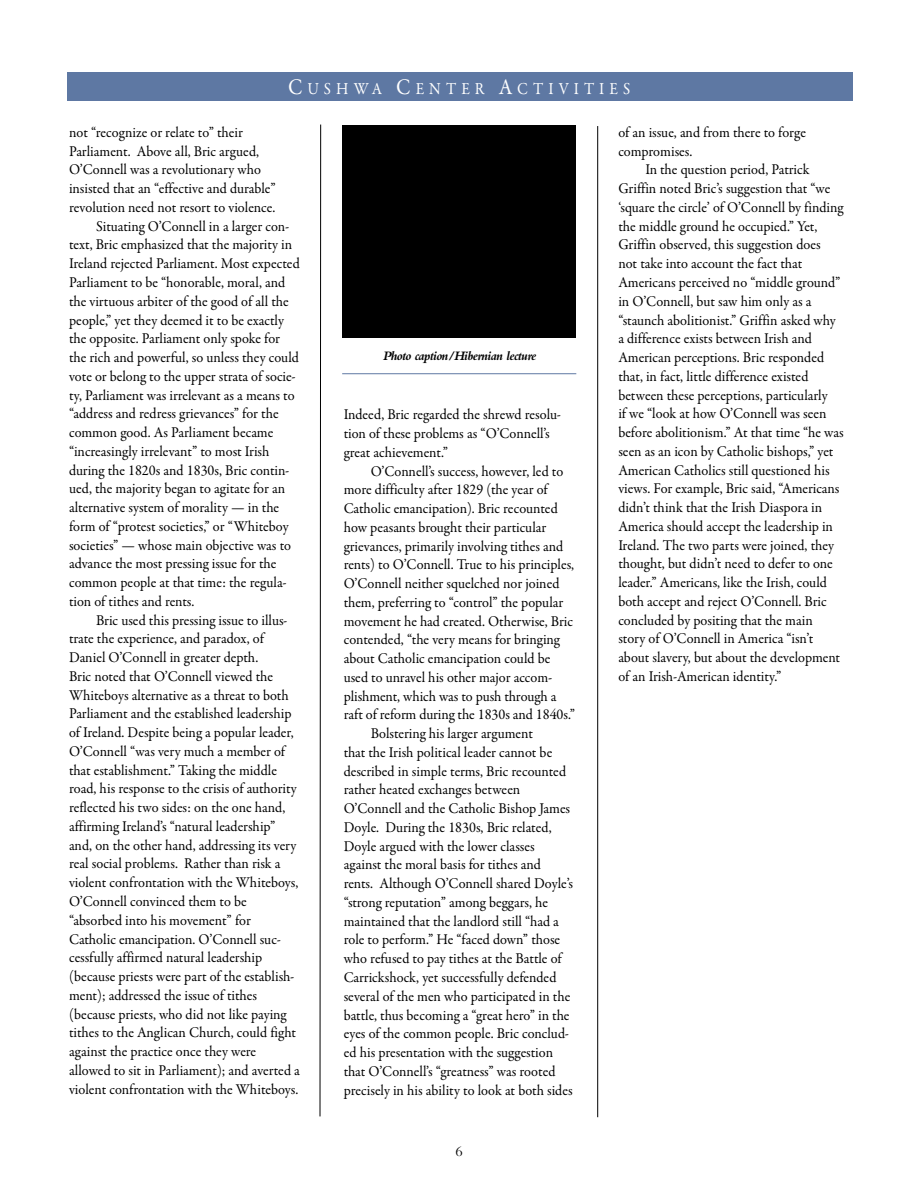
<style>
.page{position:relative;width:917px;height:1187px;background:#fff}
.page>*{position:absolute;margin:0;border:0;box-sizing:border-box;transform-origin:0 0}
.t1{font:16.8px "Garamond Premr Pro";letter-spacing:.335em;color:#fff;scale:.9 1}
.t2{font:15px/18.8px "Garamond Premr Pro";color:#000;scale:.95 1}
.t3{font:15px "Bembo";color:#000}
.t4{font:italic 700 13.5px "Bembo";letter-spacing:-.05em;color:#000}
.s1{font-size:22.5px}
</style>
<div class="page">
<div style="left:68px;top:72px;width:784px;height:29px;background:#5e78a3"></div>
<svg style="left:342px;top:373px;width:235px;height:1px"></svg>
<div style="left:342px;top:124px;width:233px;height:213px;background:#000"></div>
<svg style="left:319px;top:124px;width:2px;height:993px"></svg>
<svg style="left:597px;top:126px;width:1px;height:992px"></svg>
<p class="t1" style="left:288px;top:82px;width:382px"><span class="s1">C</span>USHWA <span class="s1">C</span>ENTER <span class="s1">A</span>CTIVITIES</p>
<p class="t2" style="left:69px;top:124px;width:184px">not “recognize or relate to” their</p>
<p class="t2" style="left:69px;top:143px;width:202px">Parliament. Above all, Bric argued,</p>
<p class="t2" style="left:69px;top:162px;width:203px">O’Connell was a revolutionary who</p>
<p class="t2" style="left:69px;top:180px;width:219px">insisted that an “effective and durable”</p>
<p class="t2" style="left:69px;top:199px;width:219px">revolution need not resort to violence.</p>
<p class="t2" style="left:96px;top:218px;width:205px">Situating O’Connell in a larger con-</p>
<p class="t2" style="left:69px;top:237px;width:236px">text, Bric emphasized that the majority in</p>
<p class="t2" style="left:69px;top:255px;width:244px">Ireland rejected Parliament. Most expected</p>
<p class="t2" style="left:69px;top:274px;width:229px">Parliament to be “honorable, moral, and</p>
<p class="t2" style="left:69px;top:293px;width:233px">the virtuous arbiter of the good of all the</p>
<p class="t2" style="left:69px;top:312px;width:228px">people,” yet they deemed it to be exactly</p>
<p class="t2" style="left:69px;top:330px;width:223px">the opposite. Parliament only spoke for</p>
<p class="t2" style="left:69px;top:349px;width:243px">the rich and powerful, so unless they could</p>
<p class="t2" style="left:69px;top:368px;width:240px">vote or belong to the upper strata of socie-</p>
<p class="t2" style="left:69px;top:387px;width:239px">ty, Parliament was irrelevant as a means to</p>
<p class="t2" style="left:69px;top:405px;width:222px">“address and redress grievances” for the</p>
<p class="t2" style="left:69px;top:424px;width:217px">common good. As Parliament became</p>
<p class="t2" style="left:69px;top:443px;width:212px">“increasingly irrelevant” to most Irish</p>
<p class="t2" style="left:69px;top:462px;width:233px">during the 1820s and 1830s, Bric contin-</p>
<p class="t2" style="left:69px;top:480px;width:229px">ued, the majority began to agitate for an</p>
<p class="t2" style="left:69px;top:499px;width:223px">alternative system of morality — in the</p>
<p class="t2" style="left:69px;top:518px;width:233px">form of “protest societies,” or “Whiteboy</p>
<p class="t2" style="left:69px;top:537px;width:235px">societies” — whose main objective was to</p>
<p class="t2" style="left:69px;top:555px;width:220px">advance the most pressing issue for the</p>
<p class="t2" style="left:69px;top:574px;width:230px">common people at that time: the regula-</p>
<p class="t2" style="left:69px;top:593px;width:134px">tion of tithes and rents.</p>
<p class="t2" style="left:96px;top:612px;width:203px">Bric used this pressing issue to illus-</p>
<p class="t2" style="left:69px;top:630px;width:207px">trate the experience, and paradox, of</p>
<p class="t2" style="left:69px;top:649px;width:201px">Daniel O’Connell in greater depth.</p>
<p class="t2" style="left:69px;top:668px;width:216px">Bric noted that O’Connell viewed the</p>
<p class="t2" style="left:69px;top:687px;width:233px">Whiteboys alternative as a threat to both</p>
<p class="t2" style="left:69px;top:705px;width:236px">Parliament and the established leadership</p>
<p class="t2" style="left:69px;top:724px;width:238px">of Ireland. Despite being a popular leader,</p>
<p class="t2" style="left:69px;top:743px;width:229px">O’Connell “was very much a member of</p>
<p class="t2" style="left:69px;top:762px;width:220px">that establishment.” Taking the middle</p>
<p class="t2" style="left:69px;top:780px;width:241px">road, his response to the crisis of authority</p>
<p class="t2" style="left:69px;top:799px;width:229px">reflected his two sides: on the one hand,</p>
<p class="t2" style="left:69px;top:818px;width:219px">affirming Ireland’s “natural leadership”</p>
<p class="t2" style="left:69px;top:837px;width:241px">and, on the other hand, addressing its very</p>
<p class="t2" style="left:69px;top:855px;width:224px">real social problems. Rather than risk a</p>
<p class="t2" style="left:69px;top:874px;width:243px">violent confrontation with the Whiteboys,</p>
<p class="t2" style="left:69px;top:893px;width:188px">O’Connell convinced them to be</p>
<p class="t2" style="left:69px;top:912px;width:193px">“absorbed into his movement” for</p>
<p class="t2" style="left:69px;top:930px;width:224px">Catholic emancipation. O’Connell suc-</p>
<p class="t2" style="left:69px;top:949px;width:205px">cessfully affirmed natural leadership</p>
<p class="t2" style="left:69px;top:968px;width:239px">(because priests were part of the establish-</p>
<p class="t2" style="left:69px;top:987px;width:199px">ment); addressed the issue of tithes</p>
<p class="t2" style="left:69px;top:1005px;width:230px">(because priests, who did not like paying</p>
<p class="t2" style="left:69px;top:1024px;width:240px">tithes to the Anglican Church, could fight</p>
<p class="t2" style="left:69px;top:1043px;width:198px">against the practice once they were</p>
<p class="t2" style="left:69px;top:1062px;width:244px">allowed to sit in Parliament); and averted a</p>
<p class="t2" style="left:69px;top:1080px;width:243px">violent confrontation with the Whiteboys.</p>
<p class="t4" style="left:383px;top:351px;width:154px">Photo caption/Hibernian lecture</p>
<p class="t2" style="left:344px;top:406px;width:230px">Indeed, Bric regarded the shrewd resolu&shy;tion of these problems as “O’Connell’s great achievement.”</p>
<p class="t2" style="left:371px;top:463px;width:204px">O’Connell’s success, however, led to</p>
<p class="t2" style="left:344px;top:481px;width:216px">more difficulty after 1829 (the year of</p>
<p class="t2" style="left:344px;top:500px;width:227px">Catholic emancipation). Bric recounted</p>
<p class="t2" style="left:344px;top:519px;width:215px">how peasants brought their particular</p>
<p class="t2" style="left:344px;top:538px;width:233px">grievances, primarily involving tithes and</p>
<p class="t2" style="left:344px;top:556px;width:244px">rents) to O’Connell. True to his principles,</p>
<p class="t2" style="left:344px;top:575px;width:229px">O’Connell neither squelched nor joined</p>
<p class="t2" style="left:344px;top:594px;width:233px">them, preferring to “control” the popular</p>
<p class="t2" style="left:344px;top:613px;width:243px">movement he had created. Otherwise, Bric</p>
<p class="t2" style="left:344px;top:631px;width:229px">contended, “the very means for bringing</p>
<p class="t2" style="left:344px;top:650px;width:219px">about Catholic emancipation could be</p>
<p class="t2" style="left:344px;top:669px;width:221px">used to unravel his other major accom-</p>
<p class="t2" style="left:344px;top:688px;width:226px">plishment, which was to push through a</p>
<p class="t2" style="left:344px;top:706px;width:245px">raft of reform during the 1830s and 1840s.”</p>
<p class="t2" style="left:371px;top:725px;width:172px">Bolstering his larger argument</p>
<p class="t2" style="left:344px;top:744px;width:221px">that the Irish political leader cannot be</p>
<p class="t2" style="left:344px;top:763px;width:236px">described in simple terms, Bric recounted</p>
<p class="t2" style="left:344px;top:781px;width:187px">rather heated exchanges between</p>
<p class="t2" style="left:344px;top:800px;width:240px">O’Connell and the Catholic Bishop James</p>
<p class="t2" style="left:344px;top:819px;width:220px">Doyle. During the 1830s, Bric related,</p>
<p class="t2" style="left:344px;top:838px;width:202px">Doyle argued with the lower classes</p>
<p class="t2" style="left:344px;top:856px;width:209px">against the moral basis for tithes and</p>
<p class="t2" style="left:344px;top:875px;width:243px">rents. Although O’Connell shared Doyle’s</p>
<p class="t2" style="left:344px;top:894px;width:217px">“strong reputation” among beggars, he</p>
<p class="t2" style="left:344px;top:913px;width:228px">maintained that the landlord still “had a</p>
<p class="t2" style="left:344px;top:931px;width:229px">role to perform.” He “faced down” those</p>
<p class="t2" style="left:344px;top:950px;width:231px">who refused to pay tithes at the Battle of</p>
<p class="t2" style="left:344px;top:969px;width:225px">Carrickshock, yet successfully defended</p>
<p class="t2" style="left:344px;top:988px;width:240px">several of the men who participated in the</p>
<p class="t2" style="left:344px;top:1006px;width:239px">battle, thus becoming a “great hero” in the</p>
<p class="t2" style="left:344px;top:1025px;width:239px">eyes of the common people. Bric conclud-</p>
<p class="t2" style="left:344px;top:1044px;width:222px">ed his presentation with the suggestion</p>
<p class="t2" style="left:344px;top:1063px;width:224px">that O’Connell’s “greatness” was rooted</p>
<p class="t2" style="left:344px;top:1081px;width:242px">precisely in his ability to look at both sides</p>
<p class="t3" style="left:455px;top:1145px;width:9px">6</p>
<p class="t2" style="left:618px;top:124px;width:199px">of an issue, and from there to forge compromises.</p>
<p class="t2" style="left:618px;top:162px;width:239px;text-indent:27px">In the question period, Patrick Griffin noted Bric’s suggestion that “we ‘square the circle’ of O’Connell by finding the middle ground he occupied.” Yet, Griffin observed, this suggestion does<br>not take into account the fact that Americans perceived no “middle ground” in O’Connell, but saw him only as a “staunch abolitionist.” Griffin asked why a difference exists between Irish and American perceptions. Bric responded that, in fact, little difference existed between these perceptions, particularly<br>if we “look at how O’Connell was seen before abolitionism.” At that time “he was seen as an icon by Catholic bishops,” yet American Catholics still questioned his views. For example, Bric said, “Americans didn’t think that the Irish Diaspora in America should accept the leadership in Ireland. The two parts were joined, they thought, but didn’t need to defer to one leader.” Americans, like the Irish, could both accept and reject O’Connell. Bric concluded by positing that the main<br>story of O’Connell in America “isn’t about slavery, but about the development of an Irish-American identity.”</p>
</div>
